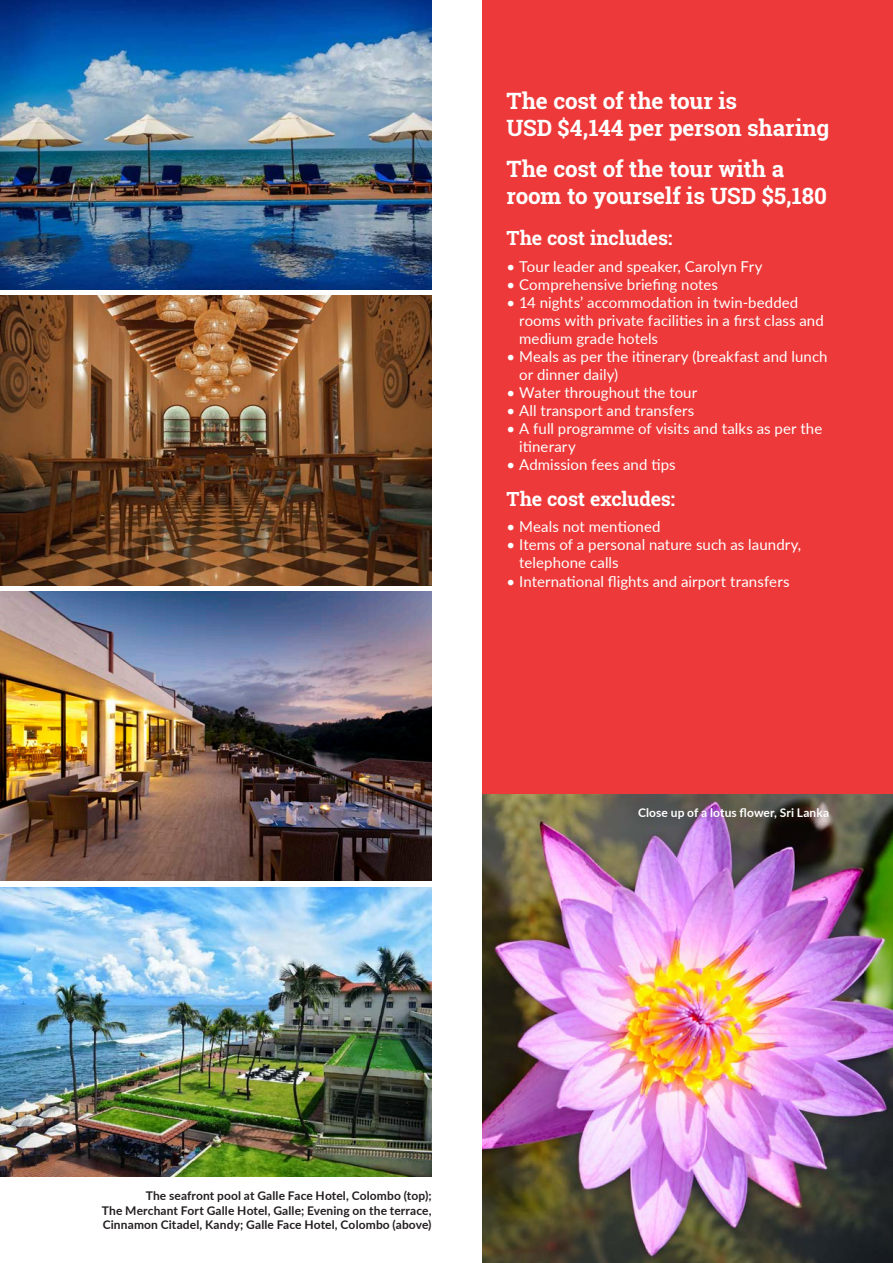
<style>
.page{position:relative;width:893px;height:1263px;background:#fff}
.page>*{position:absolute;margin:0;border:0;box-sizing:border-box;transform-origin:0 0}
.t1{font:700 22.5px/27px "Roboto Slab";letter-spacing:-.005em;color:#fff}
.t2{font:700 19.5px "Roboto Slab";letter-spacing:-.01em;color:#fff}
.t3{font:15px/18px "Lato";letter-spacing:.005em;color:#fff}
.t4{font:700 12px/14.4px "Lato";letter-spacing:.01em;color:#231f20;text-align:justify}
.t5{font:700 12px "Lato";letter-spacing:.01em;color:#fff}
</style>
<div class="page">
<div style="left:483px;top:0;width:410px;height:1263px;background:#ed3939"></div>
<img style="left:0;top:592px;width:432px;height:289px">
<img style="left:0;top:0;width:432px;height:289px">
<img style="left:0;top:296px;width:432px;height:289px">
<img style="left:0;top:888px;width:432px;height:289px">
<img style="left:483px;top:794px;width:410px;height:469px">
<p class="t1" style="left:506px;top:87px;width:324px">The cost of the tour is<br>USD $4,144 per person sharing</p>
<p class="t1" style="left:506px;top:155px;width:322px">The cost of the tour with a room to yourself is USD $5,180</p>
<p class="t2" style="left:506px;top:225px;width:167px">The cost includes:</p>
<p class="t3" style="left:506px;top:257px;width:258px">• Tour leader and speaker, Carolyn Fry</p>
<p class="t3" style="left:506px;top:275px;width:213px">• Comprehensive briefing notes</p>
<p class="t3" style="left:519px;top:293px;width:306px;text-indent:-13px">• 14 nights’ accommodation in twin-bedded rooms with private facilities in a first class and medium grade hotels</p>
<p class="t3" style="left:519px;top:347px;width:310px;text-indent:-13px">• Meals as per the itinerary (breakfast and lunch or dinner daily)</p>
<p class="t3" style="left:506px;top:383px;width:192px">• Water throughout the tour</p>
<p class="t3" style="left:506px;top:401px;width:189px">• All transport and transfers</p>
<p class="t3" style="left:519px;top:419px;width:305px;text-indent:-13px">• A full programme of visits and talks as per the itinerary</p>
<p class="t3" style="left:506px;top:455px;width:171px">• Admission fees and tips</p>
<p class="t2" style="left:506px;top:485px;width:170px">The cost excludes:</p>
<p class="t3" style="left:506px;top:517px;width:156px">• Meals not mentioned</p>
<p class="t3" style="left:519px;top:535px;width:284px;text-indent:-13px">• Items of a personal nature such as laundry, telephone calls</p>
<p class="t3" style="left:506px;top:571px;width:285px">• International flights and airport transfers</p>
<p class="t5" style="left:638px;top:804px;width:193px">Close up of a lotus flower, Sri Lanka</p>
<p class="t4" style="left:102px;top:1188px;width:331px;text-indent:44px">The seafront pool at Galle Face Hotel, Colombo (top); The Merchant Fort Galle Hotel, Galle; Evening on the terrace, Cinnamon Citadel, Kandy; Galle Face Hotel, Colombo (above)</p>
</div>
